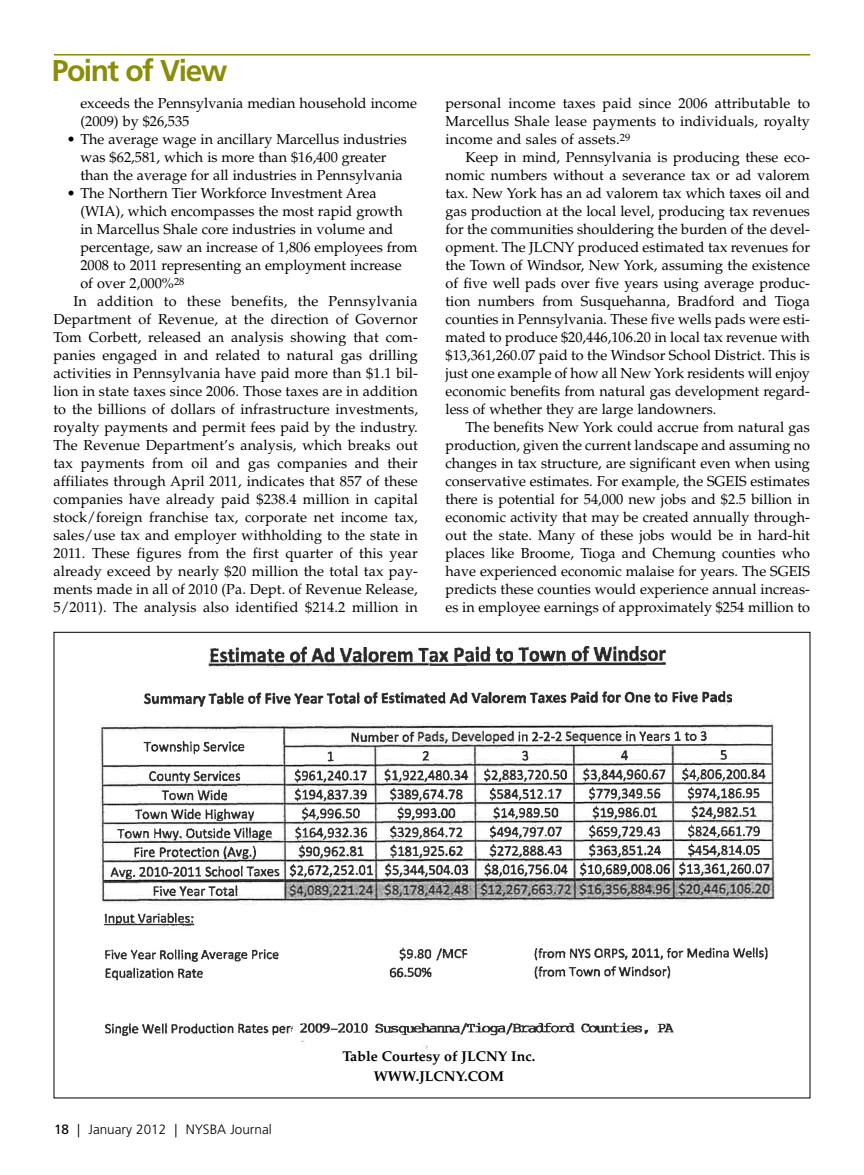
<style>
.page{position:relative;width:864px;height:1175px;background:#fff}
.page>*{position:absolute;margin:0;border:0;box-sizing:border-box;transform-origin:0 0}
.t1{font:700 30px "Frutiger";letter-spacing:-.05em;color:#8a8d09}
.t2{font:14.4px/18px "Palatino";letter-spacing:.01em;color:#000}
.t3{font:700 14.25px/19.5px "Palatino";color:#000;text-align:center}
.t4{font:300 13.5px "Frutiger";color:#000}
.s1{font-weight:400}
</style>
<div class="page">
<hr style="left:54px;top:54px;width:756px;height:2px;background:#8a8d09">
<img style="left:99px;top:646px;width:671px;height:259px">
<img style="left:427px;top:881px;width:223px;height:17px">
<img style="left:103px;top:912px;width:665px;height:137px">
<h1 class="t1" style="left:52px;top:53px;width:177px">Point of View</h1>
<p class="t2" style="left:80px;top:94px;width:338px">exceeds the Pennsylvania median household income (2009) by $26,535</p>
<p class="t2" style="left:80px;top:130px;width:328px;text-indent:-13px">• The average wage in ancillary Marcellus industries was $62,581, which is more than $16,400 greater than the average for all industries in Pennsylvania</p>
<p class="t2" style="left:80px;top:184px;width:298px;text-indent:-13px">• The Northern Tier Workforce Investment Area (WIA</p>
<p class="t2" style="left:116px;top:202px;width:289px">), which encompasses the most rapid growth</p>
<p class="t2" style="left:80px;top:220px;width:314px">in Marcellus Shale core industries in volume and</p>
<p class="t2" style="left:80px;top:238px;width:339px">percentage, saw an increase of 1,806 employees from</p>
<p class="t2" style="left:80px;top:256px;width:323px">2008 to 2011 representing an employment increase</p>
<p class="t2" style="left:80px;top:274px;width:106px">of over 2,000%<sup>28</sup></p>
<p class="t2" style="left:73px;top:292px;width:346px">In addition to these benefits, the Pennsylvania</p>
<p class="t2" style="left:53px;top:310px;width:366px">Department of Revenue, at the direction of Governor</p>
<p class="t2" style="left:53px;top:328px;width:366px">Tom Corbett, released an analysis showing that com-</p>
<p class="t2" style="left:53px;top:346px;width:366px">panies engaged in and related to natural gas drilling</p>
<p class="t2" style="left:53px;top:364px;width:366px">activities in Pennsylvania have paid more than $1.1 bil-</p>
<p class="t2" style="left:53px;top:382px;width:366px">lion in state taxes since 2006. Those taxes are in addition</p>
<p class="t2" style="left:53px;top:400px;width:366px">to the billions of dollars of infrastructure investments,</p>
<p class="t2" style="left:53px;top:418px;width:366px">royalty payments and permit fees paid by the industry.</p>
<p class="t2" style="left:53px;top:436px;width:366px">The Revenue Department’s analysis, which breaks out</p>
<p class="t2" style="left:53px;top:454px;width:366px">tax payments from oil and gas companies and their</p>
<p class="t2" style="left:53px;top:472px;width:366px">affiliates through April 2011, indicates that 857 of these</p>
<p class="t2" style="left:53px;top:490px;width:366px">companies have already paid $238.4 million in capital</p>
<p class="t2" style="left:53px;top:508px;width:366px">stock/foreign franchise tax, corporate net income tax,</p>
<p class="t2" style="left:53px;top:526px;width:366px">sales/use tax and employer withholding to the state in</p>
<p class="t2" style="left:53px;top:544px;width:366px">2011. These figures from the first quarter of this year</p>
<p class="t2" style="left:53px;top:562px;width:366px">already exceed by nearly $20 million the total tax pay-</p>
<p class="t2" style="left:53px;top:580px;width:366px">ments made in all of 2010 (Pa. Dept. of Revenue Release,</p>
<p class="t2" style="left:53px;top:598px;width:366px">5/2011). The analysis also identified $214.2 million in</p>
<p class="t2" style="left:446px;top:94px;width:366px;text-align:justify">personal income taxes paid since 2006 attributable to Marcellus Shale lease payments to individuals, royalty income and sales of assets.<sup>29</sup></p>
<p class="t2" style="left:446px;top:148px;width:366px;text-align:justify;text-indent:20px">Keep in mind, Pennsylvania is producing these eco&shy;nomic numbers without a severance tax or ad valorem tax. New York has an ad valorem tax which taxes oil and gas production at the local level, producing tax revenues for the communities shouldering the burden of the devel&shy;opment. The JLCNY produced estimated tax revenues for the Town of Windsor, New York, assuming the existence of five well pads over five years using average produc&shy;tion numbers from Susquehanna, Bradford and Tioga counties in Pennsylvania. These five wells pads were esti&shy;mated to produce $20,446,106.20 in local tax revenue with $13,361,260.07 paid to the Windsor School District. This is just one example of how all New York residents will enjoy economic benefits from natural gas development regard&shy;less of whether they are large landowners.</p>
<p class="t2" style="left:446px;top:418px;width:366px;text-align:justify;text-indent:20px">The benefits New York could accrue from natural gas production, given the current landscape and assuming no changes in tax structure, are significant even when using conservative estimates. For example, the SGEIS estimates there is potential for 54,000 new jobs and $2.5 billion in economic activity that may be created annually through&shy;out the state. Many of these jobs would be in hard-hit places like Broome, Tioga and Chemung counties who have experienced economic malaise for years. The SGEIS predicts these counties would experience annual increas&shy;es in employee earnings of approximately $254 million to</p>
<p class="t4" style="left:54px;top:1122px;width:219px"><span class="s1">18</span> | January 2012 | NYSBA Journal</p>
<p class="t3" style="left:342px;top:1046px;width:194px">Table Courtesy of JLCNY Inc.<br>WWW.JLCNY.COM</p>
</div>
